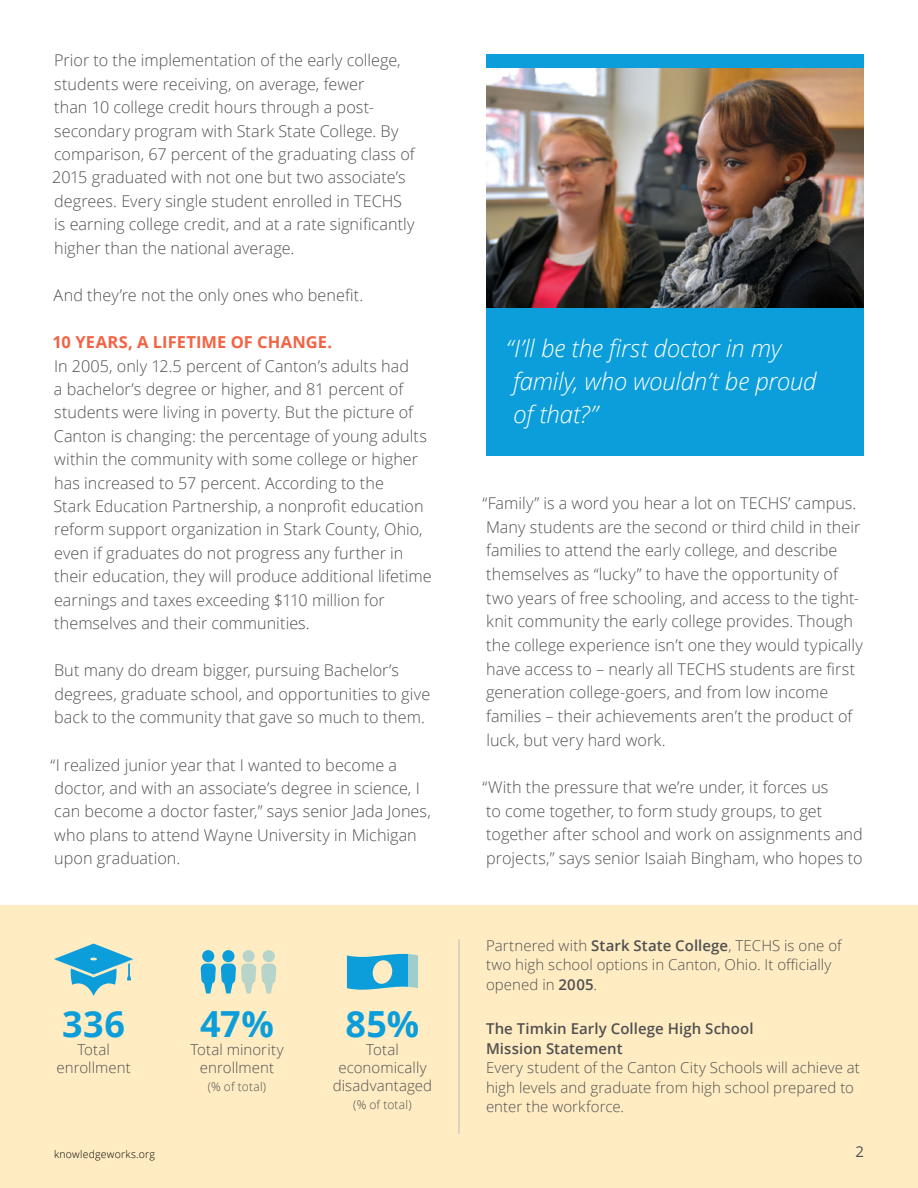
<style>
.page{position:relative;width:918px;height:1188px;background:#fff}
.page>*{position:absolute;margin:0;border:0;box-sizing:border-box;transform-origin:0 0}
.t1{font:700 36px "Open Sans";letter-spacing:.015em;color:#0c9eda}
.t2{font:italic 300 24px/33px "Open Sans";letter-spacing:-.01em;color:#fff}
.t3{font:700 16.5px "Open Sans";letter-spacing:.005em;color:#f26343}
.t4{font:300 16.2px/23.4px "Open Sans";color:#505050}
.t5{font:300 15px/19.5px "Open Sans";letter-spacing:.005em;color:#505050;text-align:center}
.t6{font:600 15px/19.5px "Open Sans";letter-spacing:.005em;color:#505050}
.t7{font:15px "Open Sans";color:#505050}
.t8{font:300 12px "Open Sans";letter-spacing:.015em;color:#505050}
.t9{font:300 10.5px "Open Sans";letter-spacing:.02em;color:#000}
.s1{font-weight:600}
</style>
<div class="page">
<div style="left:0;top:905px;width:918px;height:283px;background:#ffecc3"></div>
<hr style="left:459px;top:939px;width:1px;height:195px;background:#bbb8b8">
<div style="left:202px;top:950px;width:12px;height:12px;background:#0c9eda;border-radius:50%"></div>
<div style="left:222px;top:950px;width:12px;height:12px;background:#0c9eda;border-radius:50%"></div>
<div style="left:243px;top:950px;width:12px;height:12px;background:#b6d4c9;border-radius:50%"></div>
<div style="left:263px;top:950px;width:12px;height:12px;background:#b6d4c9;border-radius:50%"></div>
<svg style="left:201px;top:964px;width:75px;height:29px"></svg>
<svg style="left:54px;top:944px;width:79px;height:52px"></svg>
<svg style="left:347px;top:954px;width:71px;height:36px"></svg>
<img style="left:486px;top:68px;width:378px;height:241px">
<div style="left:486px;top:309px;width:378px;height:147px;background:#0c9eda"></div>
<div style="left:486px;top:54px;width:378px;height:14px;background:#0c9eda"></div>
<p class="t4" style="left:52px;top:48px;width:364px">Prior to the implementation of the early college, students were receiving, on average, fewer<br>than 10 college credit hours through a post&shy;secondary program with Stark State College. By comparison, 67 percent of the graduating class of 2015 graduated with not one but two associate’s degrees. Every single student enrolled in TECHS is earning college credit, and at a rate significantly higher than the national average.</p>
<p class="t4" style="left:54px;top:283px;width:311px">And they’re not the only ones who benefit.</p>
<p class="t3" style="left:52px;top:331px;width:281px">10 YEARS, A LIFETIME OF CHANGE.</p>
<p class="t4" style="left:53px;top:354px;width:380px">In 2005, only 12.5 percent of Canton’s adults had<br>a bachelor’s degree or higher, and 81 percent of students were living in poverty. But the picture of Canton is changing: the percentage of young adults within the community with some college or higher has increased to 57 percent. According to the<br>Stark Education Partnership, a nonprofit education reform support organization in Stark County, Ohio, even if graduates do not progress any further in their education, they will produce additional lifetime earnings and taxes exceeding $110 million for themselves and their communities.</p>
<p class="t4" style="left:54px;top:658px;width:378px">But many do dream bigger, pursuing Bachelor’s degrees, graduate school, and opportunities to give back to the community that gave so much to them.</p>
<p class="t4" style="left:50px;top:753px;width:382px">“I realized junior year that I wanted to become a doctor, and with an associate’s degree in science, I can become a doctor faster,” says senior Jada Jones, who plans to attend Wayne University in Michigan upon graduation.</p>
<h1 class="t1" style="left:62px;top:998px;width:64px">336</h1>
<p class="t5" style="left:56px;top:1040px;width:76px;line-height:18px">Total enrollment</p>
<h1 class="t1" style="left:200px;top:998px;width:75px">47%</h1>
<p class="t5" style="left:190px;top:1040px;width:95px;line-height:18px">Total minority enrollment</p>
<p class="t8" style="left:208px;top:1078px;width:60px">(% of total)</p>
<h1 class="t1" style="left:346px;top:998px;width:75px">85%</h1>
<p class="t5" style="left:333px;top:1040px;width:101px;line-height:18px">Total economically disadvantaged</p>
<p class="t8" style="left:353px;top:1096px;width:60px">(% of total)</p>
<h2 class="t2" style="left:506px;top:331px;width:312px">“I’ll be the first doctor in my family, who wouldn’t be proud of that?”</h2>
<p class="t4" style="left:482px;top:491px;width:382px">“Family” is a word you hear a lot on TECHS’ campus.<br>Many students are the second or third child in their families to attend the early college, and describe themselves as “lucky” to have the opportunity of two years of free schooling, and access to the tight&shy;knit community the early college provides. Though the college experience isn’t one they would typically have access to – nearly all TECHS students are first generation college-goers, and from low income families – their achievements aren’t the product of luck, but very hard work.</p>
<p class="t4" style="left:482px;top:775px;width:382px">“With the pressure that we’re under, it forces us<br>to come together, to form study groups, to get together after school and work on assignments and projects,” says senior Isaiah Bingham, who hopes to</p>
<p class="t5" style="left:486px;top:935px;width:357px;text-align:left">Partnered with <span class="s1">Stark State College</span>, TECHS is one of two high school options in Canton, Ohio. It officially opened in <span class="s1">2005</span>.</p>
<p class="t6" style="left:486px;top:1019px;width:269px">The Timkin Early College High School<br>Mission Statement</p>
<p class="t5" style="left:486px;top:1058px;width:376px;text-align:left">Every student of the Canton City Schools will achieve at high levels and graduate from high school prepared to enter the workforce.</p>
<p class="t9" style="left:54px;top:1147px;width:103px">knowledgeworks.org</p>
<p class="t7" style="left:855px;top:1141px;width:10px">2</p>
</div>
